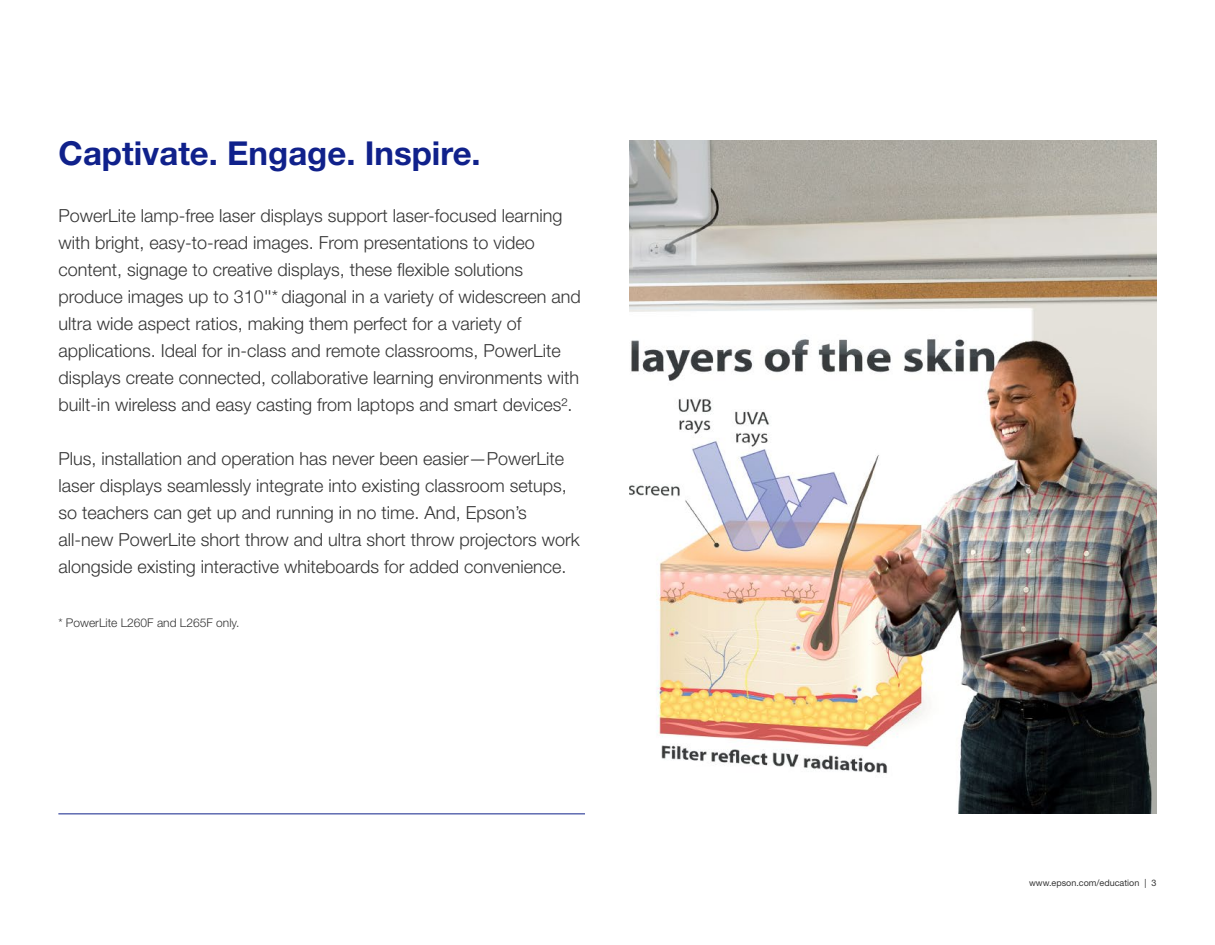
<style>
.page{position:relative;width:1215px;height:945px;background:#fff}
.page>*{position:absolute;margin:0;border:0;box-sizing:border-box;transform-origin:0 0}
.t1{font:700 33px "Helvetica Neue LT Std";color:#10218b}
.t2{font:300 18px/27px "Helvetica Neue LT Std";color:#353535}
.t3{font:300 12px "Helvetica Neue LT Std";color:#353535}
.t4{font:9px "Helvetica Neue LT Std";color:#353535}
</style>
<div class="page">
<img style="left:630px;top:141px;width:527px;height:673px">
<hr style="left:58px;top:813px;width:527px;height:1px;background:#10218b">
<h1 class="t1" style="left:59px;top:132px;width:424px">Captivate. Engage. Inspire.</h1>
<p class="t2" style="left:58px;top:202px;width:524px">PowerLite lamp-free laser displays support laser-focused learning with bright, easy-to-read images. From presentations to video content, signage to creative displays, these flexible solutions produce images up to 310''* diagonal in a variety of widescreen and ultra wide aspect ratios, making them perfect for a variety of applications. Ideal for in-class and remote classrooms, PowerLite displays create connected, collaborative learning environments with built-in wireless and easy casting from laptops and smart devices².</p>
<p class="t2" style="left:58px;top:445px;width:523px">Plus, installation and operation has never been easier—PowerLite laser displays seamlessly integrate into existing classroom setups, so teachers can get up and running in no time. And, Epson’s all-new PowerLite short throw and ultra short throw projectors work alongside existing interactive whiteboards for added convenience.</p>
<p class="t3" style="left:58px;top:616px;width:182px">* PowerLite L260F and L265F only.</p>
<p class="t4" style="left:1029px;top:878px;width:129px">www.epson.com/education | 3</p>
</div>
